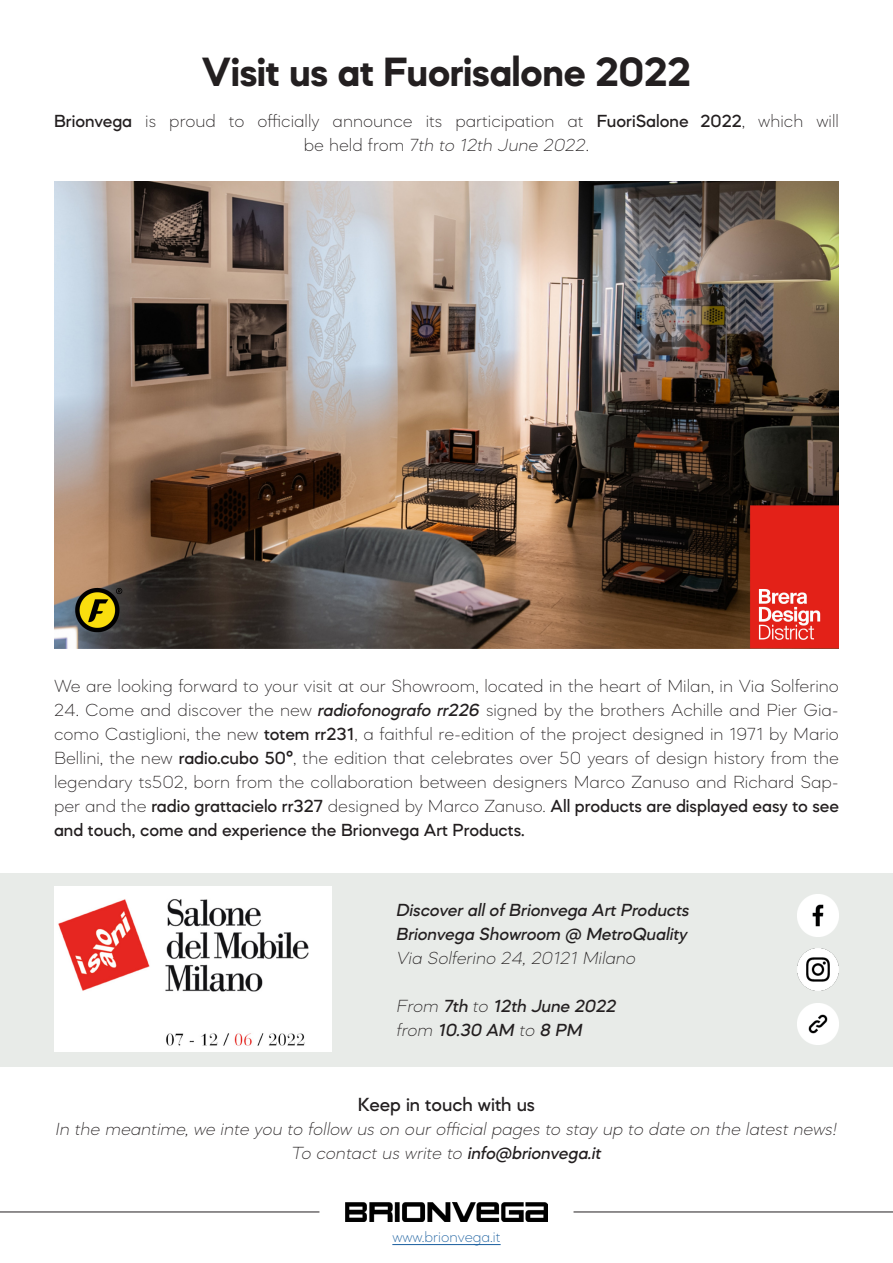
<style>
.page{position:relative;width:893px;height:1263px;background:#fff}
.page>*{position:absolute;margin:0;border:0;box-sizing:border-box;transform-origin:0 0}
.t1{font:700 42px "Mazzard M";color:#231f20}
.t2{font:500 19.5px "Mazzard M";color:#231f20}
.t3{font:200 18px/24px "Mazzard M";color:#231f20;text-align:justify}
.t4{font:italic 200 18px/24px "Mazzard M";color:#231f20;text-align:center}
.t5{font:italic 500 18px "Mazzard M";color:#231f20}
.t6{font:200 15px "Mazzard M";color:#175d9e}
.s1{font-weight:500}
.s2{font-style:italic}
.s3{font-weight:500;font-style:italic}
.s4{font-weight:200}
</style>
<div class="page">
<div style="left:0;top:873px;width:893px;height:193px;background:#e8ebe8"></div>
<hr style="left:0;top:1211px;width:319px;height:1px;background:#231f20">
<img style="left:345px;top:1202px;width:203px;height:19px">
<hr style="left:392px;top:1244px;width:109px;height:1px;background:#175d9e">
<hr style="left:573px;top:1211px;width:320px;height:1px;background:#231f20">
<img style="left:54px;top:182px;width:785px;height:466px">
<div style="left:54px;top:886px;width:278px;height:166px;background:#fff"></div>
<img style="left:58px;top:899px;width:251px;height:147px">
<img style="left:797px;top:895px;width:42px;height:41px">
<img style="left:797px;top:949px;width:42px;height:41px">
<img style="left:797px;top:1003px;width:42px;height:42px">
<p class="t1" style="left:202px;top:45px;width:491px">Visit us at Fuorisalone 2022</p>
<p class="t3" style="left:54px;top:109px;width:786px;text-align:center"><span class="s1">Brionvega</span> is proud to officially announce its participation at <span class="s1">FuoriSalone 2022</span>, which will be held from <span class="s2">7th to 12th June 2022</span>.</p>
<p class="t3" style="left:54px;top:674px;width:786px">We are looking forward to your visit at our Showroom, located in the heart of Milan, in Via Solferino</p>
<p class="t3" style="left:54px;top:698px;width:786px">24. Come and discover the new <span class="s3">radiofonografo rr226</span> signed by the brothers Achille and Pier Gia&shy;como Castiglioni, the new <span class="s1">totem rr231</span>, a faithful re-edition of the project designed in 1971 by Mario Bellini, the new <span class="s1">radio.cubo 50°</span>, the edition that celebrates over 50 years of design history from the legendary ts502, born from the collaboration between designers Marco Zanuso and Richard Sap&shy;per and the <span class="s1">radio grattacielo rr327</span> designed by Marco Zanuso. <span class="s1">All products are displayed easy to see and touch, come and experience the Brionvega Art Products.</span></p>
<p class="t5" style="left:397px;top:899px;width:294px">Discover all of Brionvega Art Products</p>
<p class="t5" style="left:397px;top:923px;width:293px">Brionvega Showroom @ MetroQuality</p>
<p class="t4" style="left:397px;top:946px;width:241px">Via Solferino 24, 20121 Milano</p>
<p class="t5" style="left:397px;top:995px;width:221px"><span class="s4">From</span> 7th <span class="s4">to</span> 12th June 2022</p>
<p class="t5" style="left:397px;top:1019px;width:187px"><span class="s4">from</span> 10.30 AM <span class="s4">to</span> 8 PM</p>
<p class="t2" style="left:358px;top:1092px;width:179px">Keep in touch with us</p>
<p class="t4" style="left:56px;top:1116px;width:783px">In the meantime, we inte you to follow us on our official pages to stay up to date on the latest news!<br>To contact us write to <span class="s1">info@brionvega.it</span></p>
<p class="t6" style="left:392px;top:1228px;width:110px">www.brionvega.it</p>
</div>
